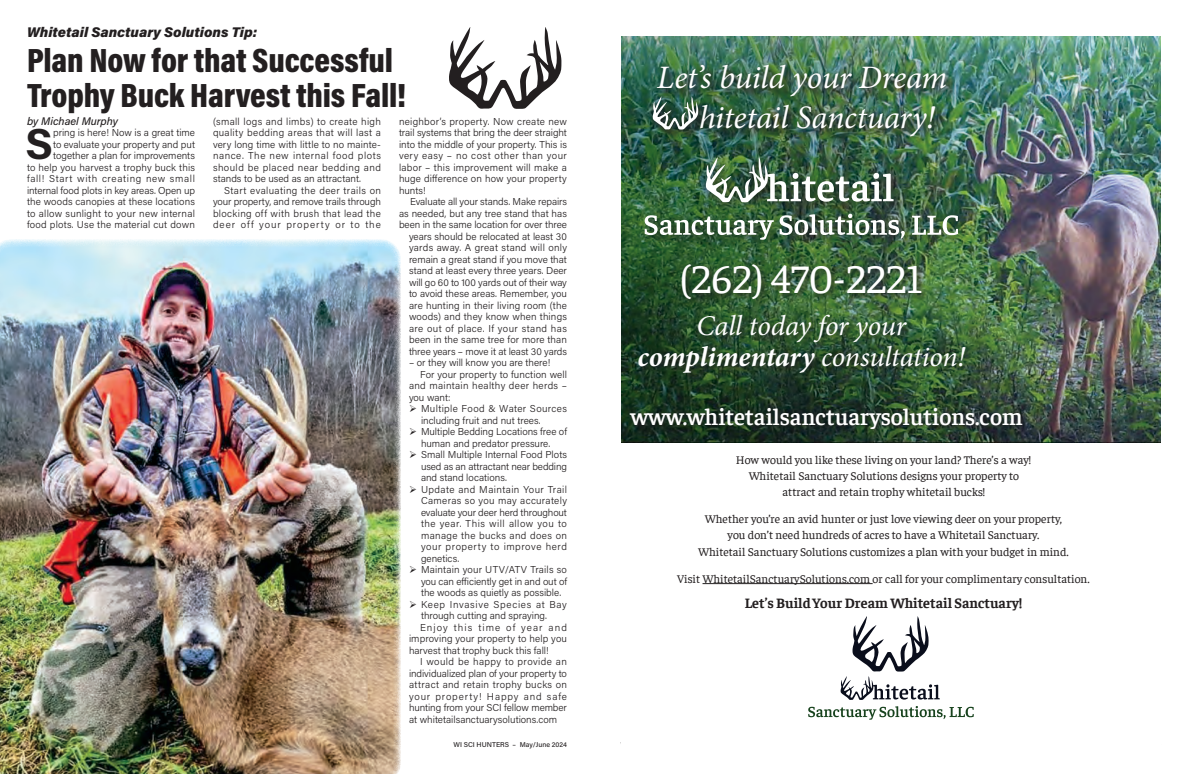
<style>
.page{position:relative;width:1188px;height:774px;background:#fff}
.page>*{position:absolute;margin:0;border:0;box-sizing:border-box;transform-origin:0 0}
.t1{font:700 43.4px "Acumin Pro";color:#231f20}
.t2{font:41.2px "Faustina";color:#fff}
.t3{font:900 34px/35px "Acumin Pro Cond";letter-spacing:-.005em;color:#231f20}
.t4{font:italic 32.7px/40px "Minion Pro";letter-spacing:-.01em;color:#fff}
.t5{font:italic 28.6px/30.7px "Minion Pro";letter-spacing:-.01em;color:#fff;text-align:center}
.t6{font:600 23.3px "Faustina";color:#fff}
.t7{font:700 14.2px "Faustina";color:#231f20}
.t8{font:italic 900 14px "Acumin Pro";color:#231f20}
.t9{font:11.9px/16.1px "Faustina";color:#231f20;text-align:center}
.t10{font:italic 500 11px "Acumin Pro";color:#231f20}
.t11{font:300 10px/11.5px "Acumin Pro";letter-spacing:.01em;color:#231f20;text-align:justify}
.t12{font:300 10px "Acumin Pro";letter-spacing:-.01em;color:#231f20}
.t13{font:300 10px "Acumin Pro";letter-spacing:.03em;color:#231f20}
.t14{font:300 10px "Acumin Pro";letter-spacing:.035em;color:#231f20}
.t15{font:300 10px "Acumin Pro";letter-spacing:-.015em;color:#231f20}
.t16{font:300 10px "Acumin Pro";letter-spacing:.045em;color:#231f20}
.t17{font:300 10px "Acumin Pro";letter-spacing:.05em;color:#231f20}
.t18{font:300 10px "Acumin Pro";letter-spacing:.085em;color:#231f20}
.t19{font:300 10px "Acumin Pro";letter-spacing:.07em;color:#231f20}
.t20{font:300 10px "Acumin Pro";letter-spacing:.04em;color:#231f20}
.t21{font:300 10px "Acumin Pro";letter-spacing:.11em;color:#231f20}
.t22{font:500 7px "Acumin Pro";color:#231f20}
.s1{font-weight:700}
</style>
<div class="page">
<img style="left:1011px;top:36px;width:150px;height:406px">
<img style="left:621px;top:36px;width:390px;height:407px">
<div style="left:628px;top:406px;width:399px;height:27px;background:#231f20;opacity:.75"></div>
<div style="left:680px;top:262px;width:249px;height:45px;background:#231f20;opacity:.75"></div>
<div style="left:637px;top:313px;width:336px;height:67px;background:#231f20;opacity:.75"></div>
<div style="left:638px;top:152px;width:332px;height:100px;background:#231f20;opacity:.75"></div>
<svg style="left:645px;top:215px;width:129px;height:25px"></svg>
<svg style="left:780px;top:214px;width:125px;height:25px"></svg>
<svg style="left:912px;top:215px;width:46px;height:20px"></svg>
<img style="left:706px;top:157px;width:188px;height:46px">
<hr style="left:703px;top:583px;width:170px;height:1px;background:#231f20">
<svg style="left:808px;top:706px;width:166px;height:14px"></svg>
<svg style="left:840px;top:616px;width:100px;height:84px"></svg>
<div style="left:649px;top:61px;width:303px;height:81px;background:#231f20;opacity:.75"></div>
<div style="left:654px;top:98px;width:55px;height:42px;background:#231f20;opacity:.75"></div>
<svg style="left:653px;top:96px;width:6px;height:34px"></svg>
<div style="left:659px;top:66px;width:298px;height:81px;background:#231f20;opacity:.75"></div>
<svg style="left:449px;top:27px;width:113px;height:82px"></svg>
<img style="left:0;top:239px;width:401px;height:535px">
<h3 class="t8" style="left:27px;top:22px;width:232px">Whitetail Sanctuary Solutions Tip:</h3>
<h3 class="t3" style="left:27px;top:42px;width:381px">Plan Now for that Successful<br>Trophy Buck Harvest this Fall!</h3>
<p class="t10" style="left:27px;top:113px;width:93px">by Michael Murphy</p>
<h1 class="t1" style="left:26px;top:114px;width:29px">S</h1>
<p class="t11" style="left:27px;top:127px;width:170px;text-align:right">pring is here! Now is a great time<br>to evaluate your property and put together a plan for improvements<br>to help you harvest a trophy buck this fall! Start with creating new small internal food plots in key areas. Open up the woods canopies at these locations to allow sunlight to your new internal food plots. Use the material cut down</p>
<p class="t11" style="left:213px;top:115px;width:170px">(small logs and limbs) to create high quality bedding areas that will last a very long time with little to no mainte&shy;nance. The new internal food plots should be placed near bedding and stands to be used as an attractant.</p>
<p class="t11" style="left:399px;top:115px;width:170px">neighbor’s property. Now create new trail systems that bring the deer straight into the middle of your property. This is very easy – no cost other than your labor – this improvement will make a huge difference on how your property hunts!</p>
<p class="t11" style="left:399px;top:196px;width:170px;text-align:right">Evaluate all your stands. Make repairs as needed, but any tree stand that has been in the same location for over three years should be relocated at least 30 yards away. A great stand will only remain a great stand if you move that stand at least every three years. Deer will go 60 to 100 yards out of their way to avoid these areas. Remember, you are hunting in their living room (the woods) and they know when things are out of place. If your stand has been in the same tree for more than three years – move it at least 30 yards</p>
<p class="t11" style="left:409px;top:357px;width:143px">– or they will know you are there!</p>
<p class="t11" style="left:420px;top:368px;width:148px">For your property to function well</p>
<p class="t13" style="left:409px;top:379px;width:160px">and maintain healthy deer herds –</p>
<p class="t11" style="left:409px;top:391px;width:43px">you want:</p>
<p class="t14" style="left:421px;top:402px;width:148px">Multiple Food &amp; Water Sources</p>
<p class="t11" style="left:421px;top:414px;width:121px">including fruit and nut trees.</p>
<p class="t11" style="left:421px;top:426px;width:148px">Multiple Bedding Locations free of</p>
<p class="t11" style="left:421px;top:437px;width:131px">human and predator pressure.</p>
<p class="t11" style="left:421px;top:449px;width:148px">Small Multiple Internal Food Plots</p>
<p class="t12" style="left:421px;top:459px;width:147px">used as an attractant near bedding</p>
<p class="t11" style="left:421px;top:472px;width:88px">and stand locations.</p>
<p class="t14" style="left:421px;top:482px;width:148px">Update and Maintain Your Trail</p>
<p class="t13" style="left:421px;top:494px;width:148px">Cameras so you may accurately</p>
<p class="t15" style="left:421px;top:505px;width:147px">evaluate your deer herd throughout</p>
<p class="t16" style="left:421px;top:517px;width:147px">the year. This will allow you to</p>
<p class="t14" style="left:421px;top:528px;width:147px">manage the bucks and does on</p>
<p class="t17" style="left:421px;top:540px;width:147px">your property to improve herd</p>
<p class="t11" style="left:421px;top:552px;width:40px">genetics.</p>
<p class="t11" style="left:421px;top:564px;width:147px">Maintain your UTV/ATV Trails so</p>
<p class="t12" style="left:421px;top:574px;width:148px">you can efficiently get in and out of</p>
<p class="t11" style="left:421px;top:587px;width:142px">the woods as quietly as possible.</p>
<p class="t19" style="left:421px;top:597px;width:147px">Keep Invasive Species at Bay</p>
<p class="t11" style="left:421px;top:610px;width:128px">through cutting and spraying.</p>
<p class="t21" style="left:420px;top:620px;width:148px">Enjoy this time of year and</p>
<p class="t11" style="left:409px;top:633px;width:159px">improving your property to help you</p>
<p class="t11" style="left:409px;top:644px;width:141px">harvest that trophy buck this fall!</p>
<p class="t20" style="left:420px;top:655px;width:148px">I would be happy to provide an</p>
<p class="t12" style="left:409px;top:666px;width:159px">individualized plan of your property to</p>
<p class="t13" style="left:409px;top:678px;width:160px">attract and retain trophy bucks on</p>
<p class="t18" style="left:409px;top:689px;width:160px">your property! Happy and safe</p>
<p class="t11" style="left:409px;top:702px;width:160px">hunting from your SCI fellow member</p>
<p class="t11" style="left:409px;top:713px;width:150px">at whitetailsanctuarysolutions.com</p>
<p class="t11" style="left:213px;top:184px;width:169px;text-indent:11px">Start evaluating the deer trails on your property, and remove trails through blocking off with brush that lead the deer off your property or to the</p>
<p class="t22" style="left:453px;top:739px;width:115px">WI SCI HUNTERS – May/June 2024</p>
<h3 class="t4" style="left:699px;top:58px;width:250px;text-indent:-42px">Let’s build your Dream hitetail Sanctuary!</h3>
<h2 class="t2" style="left:680px;top:251px;width:243px">(262) 470-2221</h2>
<h3 class="t5" style="left:638px;top:311px;width:329px">Call today for your <span class="s1">complimentary</span> consultation!</h3>
<h3 class="t6" style="left:630px;top:401px;width:394px">www.whitetailsanctuarysolutions.com</h3>
<p class="t9" style="left:736px;top:451px;width:297px">How would you like these living on your land? There’s a way!<br>Whitetail Sanctuary Solutions designs your property to attract and retain trophy whitetail bucks!</p>
<p class="t9" style="left:698px;top:510px;width:372px">Whether you’re an avid hunter or just love viewing deer on your property, you don’t need hundreds of acres to have a Whitetail Sanctuary.<br>Whitetail Sanctuary Solutions customizes a plan with your budget in mind.</p>
<p class="t9" style="left:677px;top:570px;width:414px">Visit WhitetailSanctuarySolutions.com or call for your complimentary consultation.</p>
<h3 class="t7" style="left:745px;top:593px;width:279px">Let’s Build Your Dream Whitetail Sanctuary!</h3>
</div>
